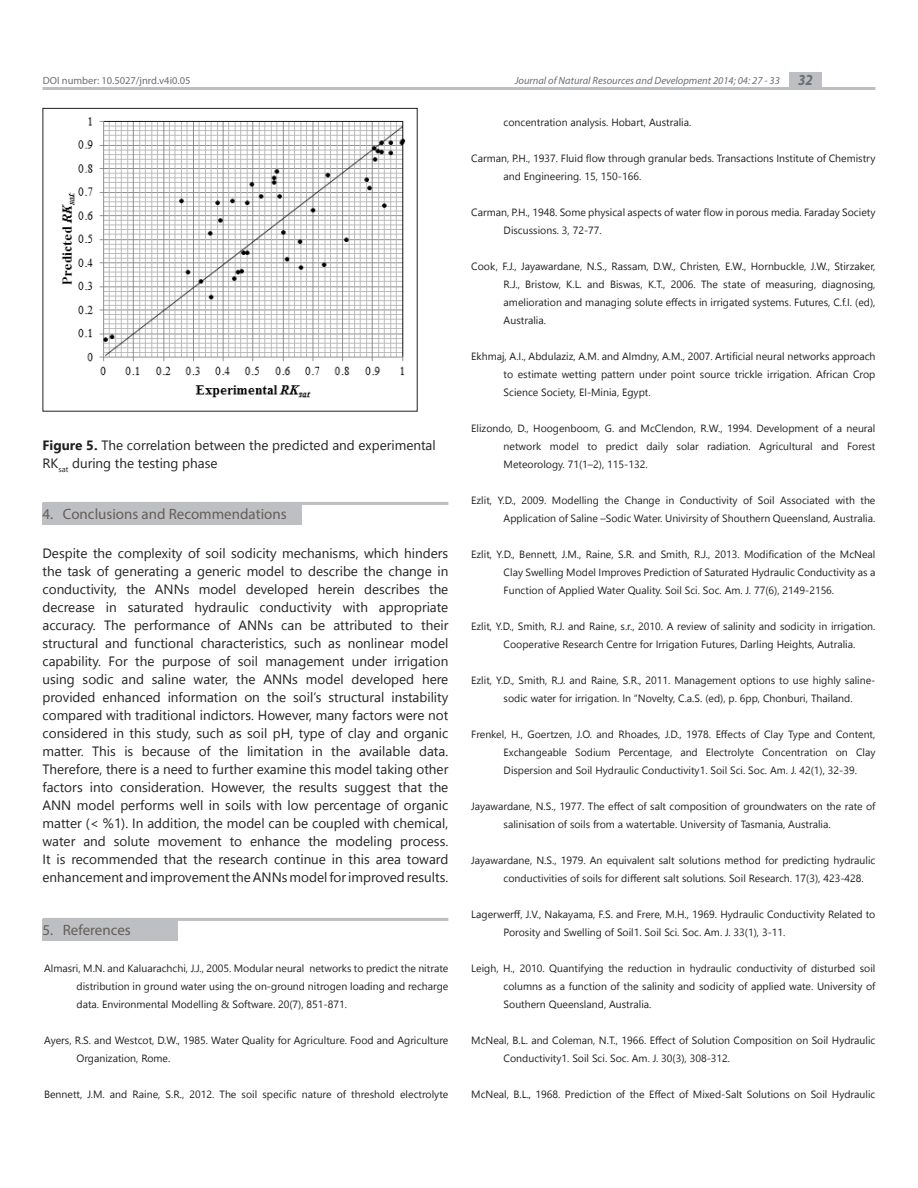
<style>
.page{position:relative;width:918px;height:1188px;background:#fff}
.page>*{position:absolute;margin:0;border:0;box-sizing:border-box;transform-origin:0 0}
.t1{font:italic 700 15.45px "Myriad Pro";color:#6c6e71;scale:.88 1}
.t2{font:15px "Myriad Pro";color:#655d59}
.t3{font:13.5px/18px "Segoe UI";color:#231f20}
.p5{font:10.5px/18px "Segoe UI";color:#231f20}
.t4{font:italic 10.5px "Myriad Pro";color:#6c6e71}
.t5{font:10.5px "Myriad Pro";color:#6c6e71}
.s1{font-weight:700}
</style>
<div class="page">
<img style="left:61px;top:117px;width:345px;height:281px">
<hr style="left:43px;top:502px;width:405px;height:3px;background:#bebfc2">
<div style="left:43px;top:503px;width:259px;height:21px;background:#bebfc2"></div>
<hr style="left:43px;top:918px;width:405px;height:3px;background:#bebfc2">
<div style="left:43px;top:919px;width:135px;height:21px;background:#bebfc2"></div>
<hr style="left:43px;top:87px;width:832px;height:3px;background:#bebfc2">
<div style="left:789px;top:72px;width:33px;height:15px;background:#bebfc2"></div>
<p class="t5" style="left:43px;top:74px;width:149px">DOI number: 10.5027/jnrd.v4i0.05</p>
<p class="t4" style="left:515px;top:74px;width:267px">Journal of Natural Resources and Development 2014; 04: 27 - 33</p>
<p class="t1" style="left:798px;top:70px;width:18px">32</p>
<p class="t3" style="left:43px;top:436px;width:395px"><span class="s1">Figure 5.</span> The correlation between the predicted and experimental<br>RK<sub>sat</sub> during the testing phase</p>
<p class="t2" style="left:43px;top:505px;width:246px">4. Conclusions and Recommendations</p>
<p class="t3" style="left:43px;top:544px;width:407px;text-align:justify">Despite the complexity of soil sodicity mechanisms, which hinders the task of generating a generic model to describe the change in conductivity, the ANNs model developed herein describes the decrease in saturated hydraulic conductivity with appropriate accuracy. The performance of ANNs can be attributed to their structural and functional characteristics, such as nonlinear model capability. For the purpose of soil management under irrigation using sodic and saline water, the ANNs model developed here provided enhanced information on the soil’s structural instability compared with traditional indictors. However, many factors were not considered in this study, such as soil pH, type of clay and organic matter. This is because of the limitation in the available data.<br>Therefore, there is a need to further examine this model taking other factors into consideration. However, the results suggest that the ANN model performs well in soils with low percentage of organic matter (&lt; %1). In addition, the model can be coupled with chemical, water and solute movement to enhance the modeling process.<br>It is recommended that the research continue in this area toward enhancement and improvement the ANNs model for improved results.</p>
<p class="t2" style="left:43px;top:921px;width:90px">5. References</p>
<p class="p5" style="left:77px;top:959px;width:373px;text-align:justify;text-indent:-32px">Almasri, M.N. and Kaluarachchi, J.J., 2005. Modular neural networks to predict the nitrate distribution in ground water using the on-ground nitrogen loading and recharge data. Environmental Modelling &amp; Software. 20(7), 851-871.</p>
<p class="p5" style="left:77px;top:1031px;width:373px;text-indent:-32px">Ayers, R.S. and Westcot, D.W., 1985. Water Quality for Agriculture. Food and Agriculture<br>Organization, Rome.</p>
<p class="p5" style="left:44px;top:1085px;width:406px">Bennett, J.M. and Raine, S.R., 2012. The soil specific nature of threshold electrolyte</p>
<p class="p5" style="left:504px;top:113px;width:189px">concentration analysis. Hobart, Australia.</p>
<p class="p5" style="left:504px;top:149px;width:373px;text-indent:-32px">Carman, P.H., 1937. Fluid flow through granular beds. Transactions Institute of Chemistry and Engineering. 15, 150-166.</p>
<p class="p5" style="left:504px;top:203px;width:373px;text-indent:-32px">Carman, P.H., 1948. Some physical aspects of water flow in porous media. Faraday Society<br>Discussions. 3, 72-77.</p>
<p class="p5" style="left:504px;top:257px;width:373px;text-align:justify;text-indent:-32px">Cook, F.J., Jayawardane, N.S., Rassam, D.W., Christen, E.W., Hornbuckle, J.W., Stirzaker, R.J., Bristow, K.L. and Biswas, K.T., 2006. The state of measuring, diagnosing, amelioration and managing solute effects in irrigated systems. Futures, C.f.I. (ed), Australia.</p>
<p class="p5" style="left:504px;top:347px;width:373px;text-align:justify;text-indent:-32px">Ekhmaj, A.I., Abdulaziz, A.M. and Almdny, A.M., 2007. Artificial neural networks approach to estimate wetting pattern under point source trickle irrigation. African Crop Science Society, El-Minia, Egypt.</p>
<p class="p5" style="left:504px;top:419px;width:373px;text-align:justify;text-indent:-32px">Elizondo, D., Hoogenboom, G. and McClendon, R.W., 1994. Development of a neural network model to predict daily solar radiation. Agricultural and Forest Meteorology. 71(1–2), 115-132.</p>
<p class="p5" style="left:471px;top:491px;width:406px;text-align:right">Ezlit, Y.D., 2009. Modelling the Change in Conductivity of Soil Associated with the<br>Application of Saline –Sodic Water. Univirsity of Shouthern Queensland, Australia.</p>
<p class="p5" style="left:504px;top:545px;width:373px;text-align:justify;text-indent:-32px">Ezlit, Y.D., Bennett, J.M., Raine, S.R. and Smith, R.J., 2013. Modification of the McNeal Clay Swelling Model Improves Prediction of Saturated Hydraulic Conductivity as a Function of Applied Water Quality. Soil Sci. Soc. Am. J. 77(6), 2149-2156.</p>
<p class="p5" style="left:504px;top:617px;width:373px;text-indent:-32px">Ezlit, Y.D., Smith, R.J. and Raine, s.r., 2010. A review of salinity and sodicity in irrigation.<br>Cooperative Research Centre for Irrigation Futures, Darling Heights, Autralia.</p>
<p class="p5" style="left:504px;top:671px;width:373px;text-indent:-32px">Ezlit, Y.D., Smith, R.J. and Raine, S.R., 2011. Management options to use highly saline&shy;sodic water for irrigation. In “Novelty, C.a.S. (ed), p. 6pp, Chonburi, Thailand.</p>
<p class="p5" style="left:504px;top:725px;width:373px;text-align:justify;text-indent:-32px">Frenkel, H., Goertzen, J.O. and Rhoades, J.D., 1978. Effects of Clay Type and Content, Exchangeable Sodium Percentage, and Electrolyte Concentration on Clay Dispersion and Soil Hydraulic Conductivity1. Soil Sci. Soc. Am. J. 42(1), 32-39.</p>
<p class="p5" style="left:504px;top:797px;width:373px;text-indent:-32px">Jayawardane, N.S., 1977. The effect of salt composition of groundwaters on the rate of salinisation of soils from a watertable. University of Tasmania, Australia.</p>
<p class="p5" style="left:504px;top:851px;width:373px;text-indent:-32px">Jayawardane, N.S., 1979. An equivalent salt solutions method for predicting hydraulic conductivities of soils for different salt solutions. Soil Research. 17(3), 423-428.</p>
<p class="p5" style="left:504px;top:905px;width:373px;text-indent:-32px">Lagerwerff, J.V., Nakayama, F.S. and Frere, M.H., 1969. Hydraulic Conductivity Related to<br>Porosity and Swelling of Soil1. Soil Sci. Soc. Am. J. 33(1), 3-11.</p>
<p class="p5" style="left:504px;top:959px;width:373px;text-align:justify;text-indent:-32px">Leigh, H., 2010. Quantifying the reduction in hydraulic conductivity of disturbed soil columns as a function of the salinity and sodicity of applied wate. University of Southern Queensland, Australia.</p>
<p class="p5" style="left:504px;top:1031px;width:373px;text-indent:-32px">McNeal, B.L. and Coleman, N.T., 1966. Effect of Solution Composition on Soil Hydraulic<br>Conductivity1. Soil Sci. Soc. Am. J. 30(3), 308-312.</p>
<p class="p5" style="left:471px;top:1085px;width:406px">McNeal, B.L., 1968. Prediction of the Effect of Mixed-Salt Solutions on Soil Hydraulic</p>
</div>
